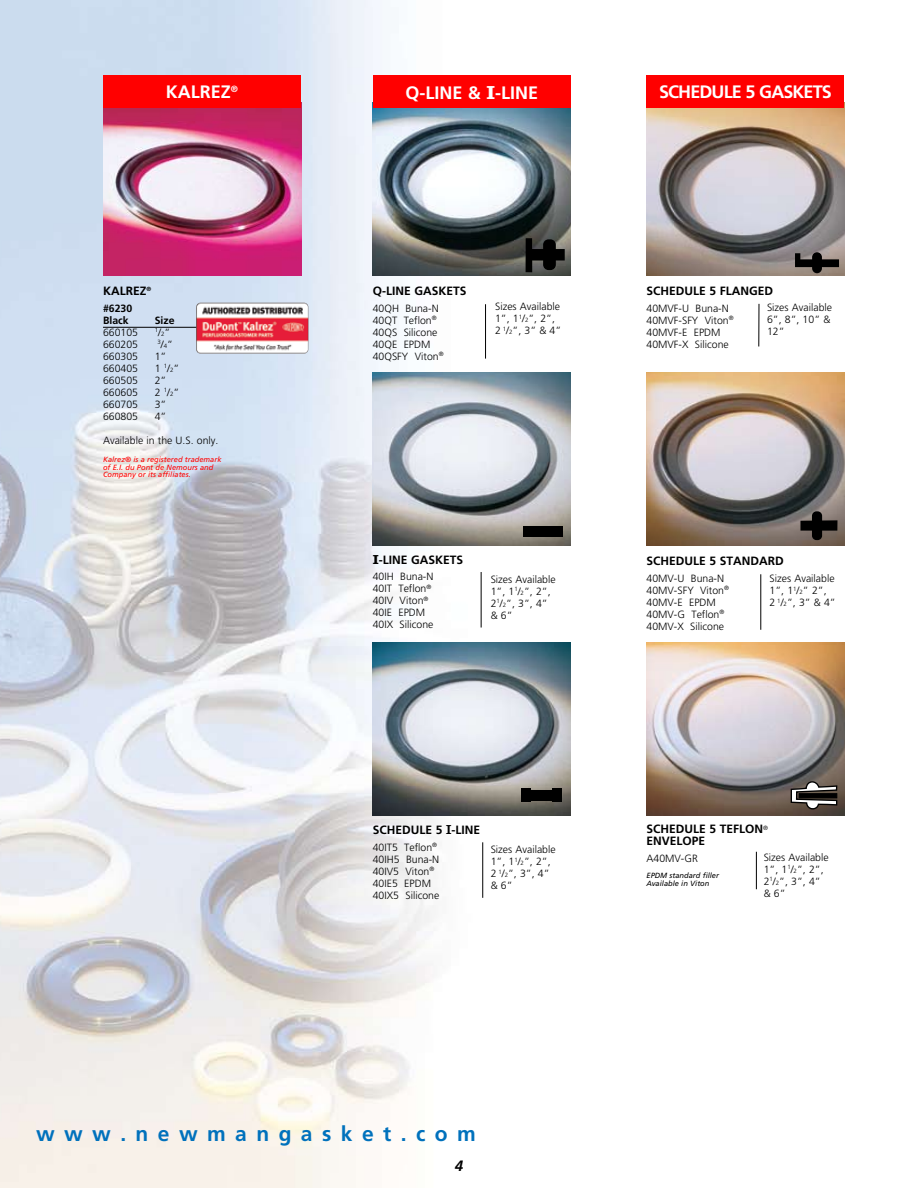
<style>
.page{position:relative;width:918px;height:1188px;background:#fff}
.page>*{position:absolute;margin:0;border:0;box-sizing:border-box;transform-origin:0 0}
.t1{font:700 21px "Frutiger";letter-spacing:.45em;color:#0071bc}
.t2{font:700 18px "Frutiger";letter-spacing:-.05em;color:#fff}
.t3{font:italic 700 15px "Frutiger";color:#000}
.t4{font:700 12px "Frutiger";color:#000}
.t5{font:300 10.5px/12px "Frutiger";color:#000}
.t6{font:700 10.5px/12px "Frutiger";color:#000}
.t7{font:italic 7.5px/7.5px "Frutiger";color:#f00}
.t8{font:italic 7.5px/7.5px "Frutiger";color:#000}
.t9{font:300 6.15px "Frutiger";color:#000}
.s1{font-size:10.5px}
.s2{font-size:6.15px}
.s3{font-family:"Clarendon";font-size:19.5px}
.s4{font-family:"Clarendon";font-size:13.5px}
.s5{font-family:"Clarendon";font-weight:400;font-size:13.5px}
</style>
<div class="page">
<img style="left:0;top:0;width:482px;height:1188px">
<img style="left:373px;top:107px;width:198px;height:169px">
<img style="left:373px;top:372px;width:198px;height:174px">
<div style="left:373px;top:75px;width:198px;height:32px;background:#f00"></div>
<hr style="left:481px;top:572px;width:1px;height:56px;background:#000">
<hr style="left:485px;top:304px;width:1px;height:55px;background:#000">
<svg style="left:526px;top:238px;width:39px;height:34px"></svg>
<div style="left:543px;top:239px;width:13px;height:31px;background:#000;border-radius:5px"></div>
<img style="left:373px;top:642px;width:198px;height:173px">
<hr style="left:482px;top:842px;width:1px;height:56px;background:#000">
<img style="left:646px;top:107px;width:198px;height:169px">
<img style="left:646px;top:372px;width:198px;height:174px">
<img style="left:646px;top:642px;width:198px;height:173px">
<div style="left:646px;top:75px;width:198px;height:32px;background:#f00"></div>
<hr style="left:759px;top:304px;width:1px;height:42px;background:#000">
<hr style="left:761px;top:574px;width:1px;height:56px;background:#000">
<hr style="left:756px;top:852px;width:1px;height:37px;background:#000">
<svg style="left:795px;top:253px;width:44px;height:14px"></svg>
<div style="left:812px;top:252px;width:10px;height:21px;background:#000;border-radius:5px"></div>
<svg style="left:791px;top:781px;width:46px;height:28px"></svg>
<div style="left:799px;top:793px;width:38px;height:5px;background:#000;border:1px solid #000"></div>
<div style="left:522px;top:790px;width:39px;height:10px;background:#000"></div>
<div style="left:522px;top:789px;width:9px;height:13px;background:#000"></div>
<div style="left:552px;top:788px;width:9px;height:14px;background:#000"></div>
<div style="left:523px;top:526px;width:40px;height:11px;background:#000"></div>
<div style="left:800px;top:520px;width:37px;height:11px;background:#000"></div>
<div style="left:812px;top:511px;width:10px;height:29px;background:#000;border-radius:4px"></div>
<img style="left:103px;top:107px;width:198px;height:169px">
<div style="left:103px;top:75px;width:198px;height:32px;background:#f00"></div>
<hr style="left:103px;top:327px;width:121px;height:1px;background:#000">
<img style="left:195px;top:303px;width:113px;height:51px">
<h2 class="t2" style="left:166px;top:81px;width:74px">KALREZ<sup>®</sup></h2>
<p class="t4" style="left:103px;top:284px;width:50px">KALREZ<sup>®</sup></p>
<p class="t6" style="left:103px;top:302px;width:31px">#6230<br>BLACK</p>
<p class="t6" style="left:155px;top:314px;width:21px">SIZE</p>
<p class="t5" style="left:103px;top:326px;width:37px">660105</p>
<p class="t9" style="left:155px;top:329px;width:17px">1<span class="s1">/</span>2<span class="s1">”</span></p>
<p class="t5" style="left:103px;top:338px;width:37px">660205</p>
<p class="t9" style="left:157px;top:341px;width:17px">3<span class="s1">/</span>4<span class="s1">”</span></p>
<p class="t5" style="left:103px;top:350px;width:37px">660305</p>
<p class="t5" style="left:155px;top:350px;width:13px">1”</p>
<p class="t5" style="left:103px;top:362px;width:37px">660405</p>
<p class="t5" style="left:155px;top:362px;width:26px">1 <sup>1</sup>/<span class="s2">2</span>”</p>
<p class="t5" style="left:103px;top:374px;width:37px">660505</p>
<p class="t5" style="left:155px;top:374px;width:13px">2”</p>
<p class="t5" style="left:103px;top:386px;width:37px">660605</p>
<p class="t5" style="left:155px;top:386px;width:26px">2 <sup>1</sup>/<span class="s2">2</span>”</p>
<p class="t5" style="left:103px;top:398px;width:37px">660705</p>
<p class="t5" style="left:155px;top:398px;width:13px">3”</p>
<p class="t5" style="left:103px;top:410px;width:37px">660805</p>
<p class="t5" style="left:155px;top:410px;width:13px">4”</p>
<p class="t5" style="left:103px;top:434px;width:117px">Available in the U.S. only.</p>
<p class="t7" style="left:103px;top:456px;width:120px">Kalrez® is a registered trademark of E.I. du Pont de Nemours and<br>Company or its affiliates.</p>
<h2 class="t2" style="left:405px;top:82px;width:134px">Q-LIN E &amp; <span class="s3">I</span>-LIN E</h2>
<p class="t4" style="left:373px;top:284px;width:59px">Q-LINE GASKETS</p>
<p class="t5" style="left:373px;top:302px;width:72px">40QH Buna-N<br>40QT Teflon<sup>®<br></sup>40QS Silicone<br>40QE EPDM<br>40QSFY Viton<sup>®</sup></p>
<p class="t5" style="left:495px;top:301px;width:68px">Sizes Available<br>1”, 1<sup>1</sup>/<span class="s2">2</span>”, 2”,<br>2 <sup>1</sup>/<span class="s2">2</span>”, 3” &amp; 4”</p>
<p class="t4" style="left:373px;top:553px;width:56px"><span class="s4">I</span>-LINE GASKETS</p>
<p class="t5" style="left:373px;top:571px;width:62px">40IH Buna-N<br>40IT Teflon<sup>®<br></sup>40IV Viton<sup>®<br></sup>40IE EPDM<br>40IX Silicone</p>
<p class="t5" style="left:491px;top:573px;width:67px">Sizes Available<br>1”, 1<sup>1</sup>/<span class="s2">2</span>”, 2”,<br>2<sup>1</sup>/<span class="s2">2</span>”, 3”, 4” &amp; 6”</p>
<p class="t4" style="left:373px;top:823px;width:16px">SCHEDULE</p>
<p class="t4" style="left:436px;top:823px;width:46px">5 <span class="s5">I</span>-LIN E</p>
<p class="t5" style="left:373px;top:841px;width:68px">40IT5 Teflon<sup>®<br></sup>40IH5 Buna-N<br>40IV5 Viton<sup>®<br></sup>40IE5 EPDM<br>40IX5 Silicone</p>
<p class="t5" style="left:491px;top:843px;width:67px">Sizes Available<br>1”, 1<sup>1</sup>/<span class="s2">2</span>”, 2”,<br>2 <sup>1</sup>/<span class="s2">2</span>”, 3”, 4” &amp; 6”</p>
<h2 class="t2" style="left:659px;top:81px;width:174px">SCHEDULE 5 GASKETS</h2>
<p class="t4" style="left:646px;top:284px;width:16px">SCHEDULE</p>
<p class="t4" style="left:710px;top:284px;width:49px">5 FLANGED</p>
<p class="t5" style="left:646px;top:302px;width:89px">40MVF-U Buna-N<br>40MVF-SFY Viton<sup>®<br></sup>40MVF-E EPDM<br>40MVF-X Silicone</p>
<p class="t5" style="left:767px;top:301px;width:67px">Sizes Available<br>6”, 8”, 10” &amp;<br>12”</p>
<p class="t4" style="left:646px;top:554px;width:16px">SCHEDULE</p>
<p class="t4" style="left:710px;top:554px;width:74px">5 STANDARD</p>
<p class="t5" style="left:646px;top:572px;width:84px">40MV-U Buna-N<br>40MV-SFY Viton<sup>®<br></sup>40MV-E EPDM<br>40MV-G Teflon<sup>®<br></sup>40MV-X Silicone</p>
<p class="t5" style="left:770px;top:572px;width:68px">Sizes Available<br>1”, 1<sup>1</sup>/<span class="s2">2</span>” 2”,<br>2 <sup>1</sup>/<span class="s2">2</span>”, 3” &amp; 4”</p>
<p class="t4" style="left:646px;top:822px;width:16px">SCHEDULE</p>
<p class="t4" style="left:710px;top:822px;width:60px">5 TEFLON<sup>®</sup></p>
<p class="t4" style="left:646px;top:834px;width:53px">ENVELOPE</p>
<p class="t5" style="left:646px;top:852px;width:53px">A40MV-GR</p>
<p class="t5" style="left:764px;top:851px;width:67px">Sizes Available<br>1”, 1<sup>1</sup>/<span class="s2">2</span>”, 2”,<br>2<sup>1</sup>/<span class="s2">2</span>”, 3”, 4” &amp; 6”</p>
<p class="t8" style="left:646px;top:872px;width:74px">EPDM standard filler<br>Available in Viton</p>
<h1 class="t1" style="left:36px;top:1122px;width:441px">WWW.NEWMANGASKET.COM</h1>
<h3 class="t3" style="left:455px;top:1157px;width:10px">4</h3>
</div>
